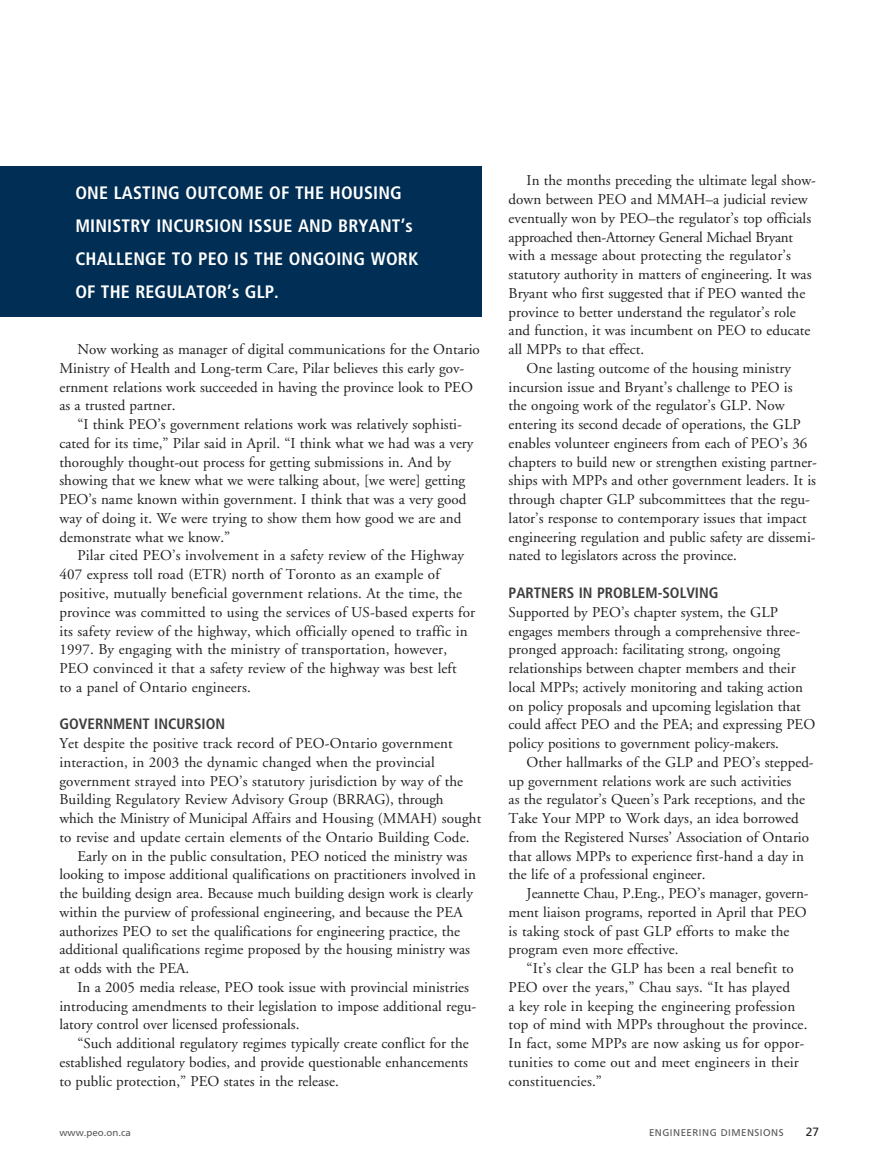
<style>
.page{position:relative;width:878px;height:1175px;background:#fff}
.page>*{position:absolute;margin:0;border:0;box-sizing:border-box;transform-origin:0 0}
.t1{font:700 condensed 18px/33px "Frutiger";letter-spacing:.01em;color:#fff}
.t2{font:15px/18.8px "Adobe Garamond";color:#231f20}
.t3{font:700 condensed 15px "Frutiger";color:#3e3e3f}
.t4{font:15px "Adobe Garamond";letter-spacing:-.02em;color:#231f20}
.t5{font:12px "Frutiger";color:#231f20}
.t6{font:9.75px "Frutiger";letter-spacing:.05em;color:#57585a}
.t7{font:9.75px "Frutiger";color:#57585a}
</style>
<div class="page">
<div style="left:0;top:166px;width:481px;height:150px;background:#002e54"></div>
<p class="t1" style="left:75px;top:176px;width:344px">ONE LASTING OUTCOME OF THE HOUSING MINISTRY INCURSION ISSUE AND BRYANT’s CHALLENGE TO PEO IS THE ONGOING WORK OF THE REGULATOR’s GLP.</p>
<p class="t2" style="left:59px;top:340px;width:422px;text-indent:18px">Now working as manager of digital communications for the Ontario Ministry of Health and Long-term Care, Pilar believes this early gov&shy;ernment relations work succeeded in having the province look to PEO as a trusted partner.</p>
<p class="t2" style="left:59px;top:415px;width:415px;text-indent:18px">“I think PEO’s government relations work was relatively sophisti&shy;cated for its time,” Pilar said in April. “I think what we had was a very thoroughly thought-out process for getting submissions in. And by showing that we knew what we were talking about, [we were] getting PEO’s name known within government. I think that was a very good way of doing it. We were trying to show them how good we are and demonstrate what we know.”</p>
<p class="t2" style="left:59px;top:547px;width:417px;text-indent:18px">Pilar cited PEO’s involvement in a safety review of the Highway 407 express toll road (ETR) north of Toronto as an example of positive, mutually beneficial government relations. At the time, the province was committed to using the services of US-based experts for its safety review of the highway, which officially opened to traffic in 1997. By engaging with the ministry of transportation, however, PEO convinced it that a safety review of the highway was best left<br>to a panel of Ontario engineers.</p>
<p class="t3" style="left:59px;top:715px;width:167px">GOVERNMENT INCURSION</p>
<p class="t2" style="left:59px;top:734px;width:395px">Yet despite the positive track record of PEO-Ontario government</p>
<p class="t2" style="left:59px;top:753px;width:377px">interaction, in 2003 the dynamic changed when the provincial</p>
<p class="t2" style="left:59px;top:772px;width:405px">government strayed into PEO’s statutory jurisdiction by way of the</p>
<p class="t2" style="left:59px;top:790px;width:386px">Building Regulatory Review Advisory Group (BRRAG), through</p>
<p class="t2" style="left:59px;top:809px;width:423px">which the Ministry of Municipal Affairs and Housing (MMAH) sought</p>
<p class="t2" style="left:59px;top:828px;width:411px">to revise and update certain elements of the Ontario Building Code.</p>
<p class="t2" style="left:77px;top:847px;width:391px">Early on in the public consultation, PEO noticed the ministry was</p>
<p class="t2" style="left:59px;top:865px;width:418px">looking to impose additional qualifications on practitioners involved in</p>
<p class="t2" style="left:59px;top:884px;width:415px">the building design area. Because much building design work is clearly</p>
<p class="t2" style="left:59px;top:903px;width:405px">within the purview of professional engineering, and because the PEA</p>
<p class="t2" style="left:59px;top:922px;width:402px">authorizes PEO to set the qualifications for engineering practice, the</p>
<p class="t2" style="left:59px;top:940px;width:412px">additional qualifications regime proposed by the housing ministry was</p>
<p class="t2" style="left:59px;top:959px;width:131px">at odds with the PEA.</p>
<p class="t2" style="left:77px;top:978px;width:393px">In a 2005 media release, PEO took issue with provincial ministries</p>
<p class="t2" style="left:59px;top:997px;width:418px">introducing amendments to their legislation to impose additional regu-</p>
<p class="t2" style="left:59px;top:1015px;width:241px">latory control over licensed professionals.</p>
<p class="t2" style="left:77px;top:1034px;width:393px">“Such additional regulatory regimes typically create conflict for the</p>
<p class="t2" style="left:59px;top:1053px;width:410px">established regulatory bodies, and provide questionable enhancements</p>
<p class="t2" style="left:59px;top:1072px;width:281px">to public protection,” PEO states in the release.</p>
<p class="t2" style="left:526px;top:172px;width:291px">In the months preceding the ultimate legal show-</p>
<p class="t2" style="left:508px;top:190px;width:300px">down between PEO and MMAH–a judicial review</p>
<p class="t2" style="left:508px;top:209px;width:304px">eventually won by PEO–the regulator’s top officials</p>
<p class="t4" style="left:508px;top:229px;width:286px">approached then-Attorney General Michael Bryant</p>
<p class="t2" style="left:508px;top:247px;width:284px">with a message about protecting the regulator’s</p>
<p class="t2" style="left:508px;top:265px;width:304px">statutory authority in matters of engineering. It was</p>
<p class="t2" style="left:508px;top:284px;width:298px">Bryant who first suggested that if PEO wanted the</p>
<p class="t2" style="left:508px;top:303px;width:288px">province to better understand the regulator’s role</p>
<p class="t2" style="left:508px;top:322px;width:303px">and function, it was incumbent on PEO to educate</p>
<p class="t2" style="left:508px;top:340px;width:137px">all MPPs to that effect.</p>
<p class="t2" style="left:526px;top:359px;width:266px">One lasting outcome of the housing ministry</p>
<p class="t2" style="left:508px;top:378px;width:285px">incursion issue and Bryant’s challenge to PEO is</p>
<p class="t2" style="left:508px;top:397px;width:278px">the ongoing work of the regulator’s GLP. Now</p>
<p class="t2" style="left:508px;top:415px;width:293px">entering its second decade of operations, the GLP</p>
<p class="t2" style="left:508px;top:434px;width:300px">enables volunteer engineers from each of PEO’s 36</p>
<p class="t2" style="left:508px;top:453px;width:310px">chapters to build new or strengthen existing partner-</p>
<p class="t2" style="left:508px;top:472px;width:309px">ships with MPPs and other government leaders. It is</p>
<p class="t2" style="left:508px;top:490px;width:303px">through chapter GLP subcommittees that the regu-</p>
<p class="t2" style="left:508px;top:509px;width:300px">lator’s response to contemporary issues that impact</p>
<p class="t2" style="left:508px;top:528px;width:308px">engineering regulation and public safety are dissemi-</p>
<p class="t2" style="left:508px;top:547px;width:230px">nated to legislators across the province.</p>
<p class="t3" style="left:508px;top:584px;width:211px">PARTNERS IN PROBLEM-SOLVING</p>
<p class="t2" style="left:508px;top:603px;width:308px">Supported by PEO’s chapter system, the GLP engages members through a comprehensive three&shy;pronged approach: facilitating strong, ongoing relationships between chapter members and their local MPPs; actively monitoring and taking action on policy proposals and upcoming legislation that could affect PEO and the PEA; and expressing PEO policy positions to government policy-makers.</p>
<p class="t2" style="left:508px;top:753px;width:306px;text-indent:18px">Other hallmarks of the GLP and PEO’s stepped&shy;up government relations work are such activities<br>as the regulator’s Queen’s Park receptions, and the Take Your MPP to Work days, an idea borrowed from the Registered Nurses’ Association of Ontario that allows MPPs to experience first-hand a day in the life of a professional engineer.</p>
<p class="t2" style="left:508px;top:884px;width:301px;text-indent:18px">Jeannette Chau, P.Eng., PEO’s manager, govern&shy;ment liaison programs, reported in April that PEO is taking stock of past GLP efforts to make the program even more effective.</p>
<p class="t2" style="left:508px;top:959px;width:300px;text-indent:18px">“It’s clear the GLP has been a real benefit to PEO over the years,” Chau says. “It has played<br>a key role in keeping the engineering profession top of mind with MPPs throughout the province.<br>In fact, some MPPs are now asking us for oppor&shy;tunities to come out and meet engineers in their constituencies.”</p>
<p class="t7" style="left:59px;top:1126px;width:73px">www.peo.on.ca</p>
<p class="t6" style="left:649px;top:1126px;width:136px">ENGINEERING DIMENSIONS</p>
<p class="t5" style="left:805px;top:1124px;width:15px">27</p>
</div>
